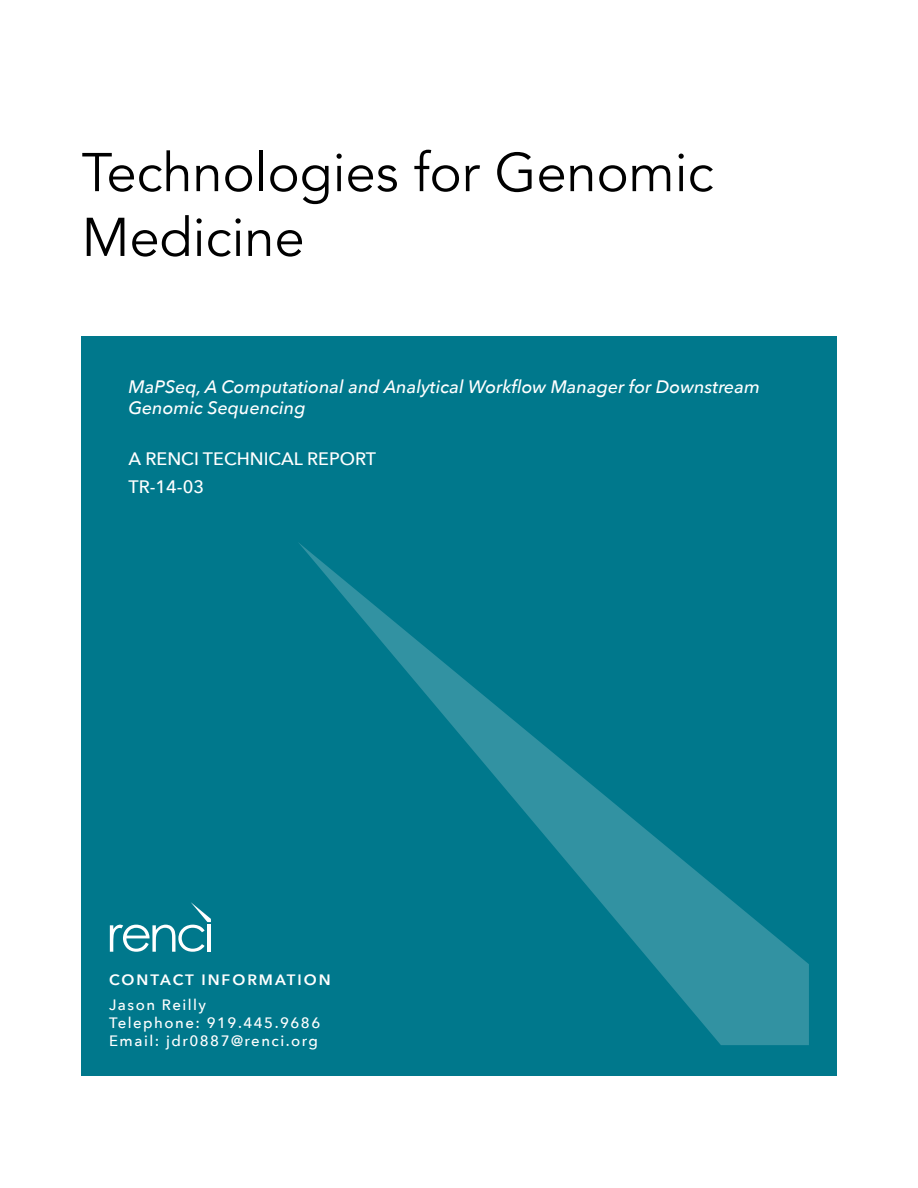
<style>
.page{position:relative;width:918px;height:1188px;background:#fff}
.page>*{position:absolute;margin:0;border:0;box-sizing:border-box;transform-origin:0 0}
.t1{font:54px/64.8px "Avenir";color:#000}
.t2{font:italic 500 18px/21.6px "Avenir Next";color:#fff}
.t3{font:500 18px/28.3px "Avenir Next";color:#fff}
.t4{font:500 15px/18px "Avenir Next";letter-spacing:.1em;color:#fff}
.t5{font:600 15px "Avenir Next";letter-spacing:.13em;color:#fff}
</style>
<div class="page">
<div style="left:81px;top:336px;width:756px;height:740px;background:#00788c"></div>
<svg style="left:299px;top:543px;width:510px;height:502px"></svg>
<svg style="left:110px;top:902px;width:101px;height:50px"></svg>
<h1 class="t1" style="left:82px;top:141px;width:634px">Technologies for Genomic<br>Medicine</h1>
<p class="t2" style="left:129px;top:375px;width:633px">MaPSeq, A Computational and Analytical Workflow Manager for Downstream<br>Genomic Sequencing</p>
<p class="t3" style="left:129px;top:444px;width:249px">A RENCI TECHNICAL REPORT<br>TR-14-03</p>
<p class="t5" style="left:109px;top:967px;width:223px">CONTACT INFORMATION</p>
<p class="t4" style="left:109px;top:995px;width:213px">Jason Reilly<br>Telephone: 919.445.9686<br>Email: jdr0887@renci.org</p>
</div>
